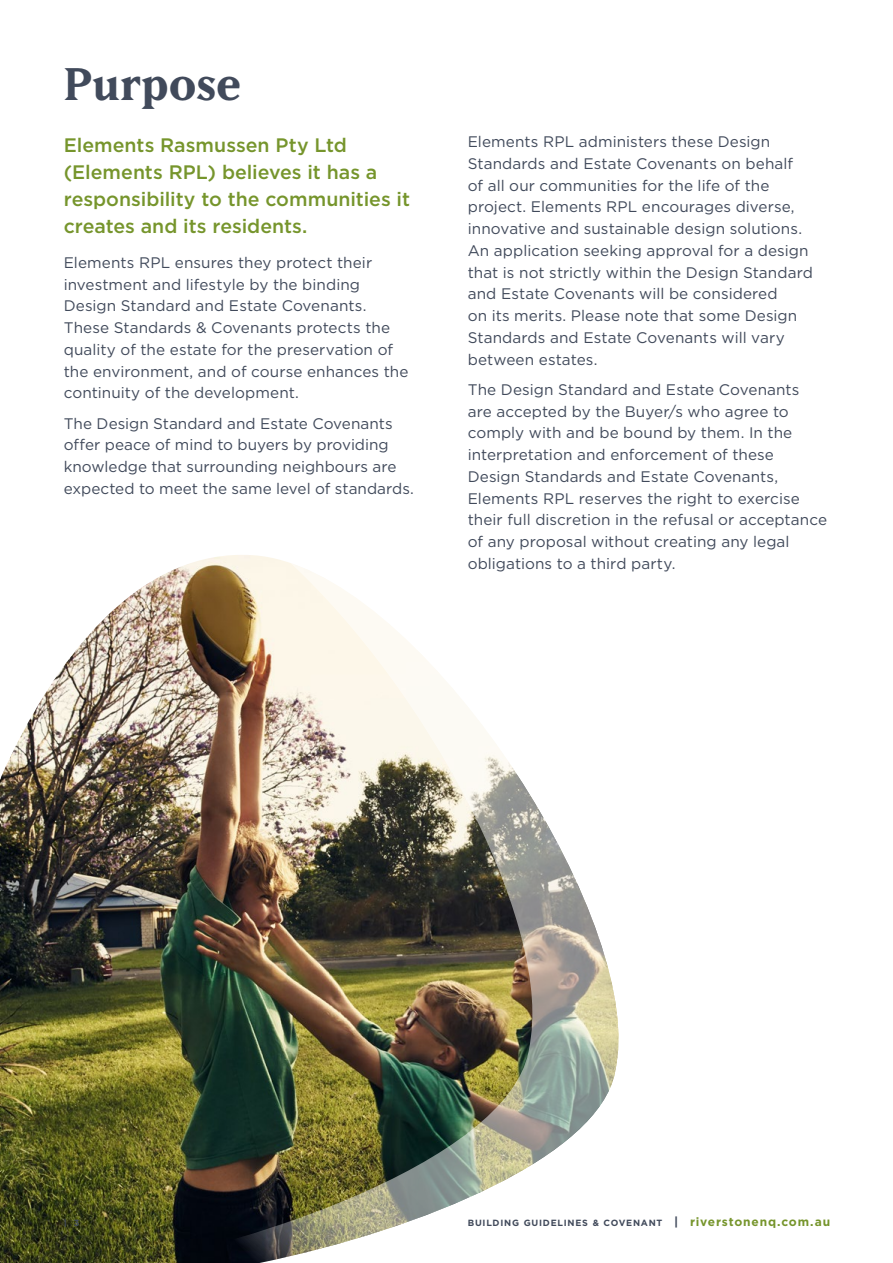
<style>
.page{position:relative;width:893px;height:1263px;background:#fff}
.page>*{position:absolute;margin:0;border:0;box-sizing:border-box;transform-origin:0 0}
.t1{font:45px "Matrix II Bold";letter-spacing:.01em;color:#414a5b}
.Intro{font:500 19.5px/27px "Gotham";color:#76952c}
.Body{font:15.3px/21.8px "Gotham";letter-spacing:.005em;color:#414a5b}
.t2{font:700 9px "Gotham";letter-spacing:.085em;color:#414a5b}
.s1{font-size:12px}
.s2{font-size:12px;color:#76952c}
</style>
<div class="page">
<img style="left:0;top:555px;width:289px;height:708px">
<img style="left:29px;top:563px;width:590px;height:700px">
<h1 class="t1" style="left:64px;top:56px;width:179px">Purpose</h1>
<p class="Intro" style="left:64px;top:131px;width:348px">Elements Rasmussen Pty Ltd (Elements RPL) believes it has a responsibility to the communities it creates and its residents.</p>
<p class="Body" style="left:64px;top:251px;width:346px">Elements RPL ensures they protect their investment and lifestyle by the binding Design Standard and Estate Covenants.<br>These Standards &amp; Covenants protects the quality of the estate for the preservation of the environment, and of course enhances the continuity of the development.</p>
<p class="Body" style="left:64px;top:412px;width:352px">The Design Standard and Estate Covenants offer peace of mind to buyers by providing knowledge that surrounding neighbours are expected to meet the same level of standards.</p>
<p class="Body" style="left:468px;top:130px;width:347px">Elements RPL administers these Design Standards and Estate Covenants on behalf<br>of all our communities for the life of the project. Elements RPL encourages diverse, innovative and sustainable design solutions.<br>An application seeking approval for a design that is not strictly within the Design Standard and Estate Covenants will be considered<br>on its merits. Please note that some Design Standards and Estate Covenants will vary between estates.</p>
<p class="Body" style="left:468px;top:378px;width:361px">The Design Standard and Estate Covenants are accepted by the Buyer/s who agree to comply with and be bound by them. In the interpretation and enforcement of these Design Standards and Estate Covenants, Elements RPL reserves the right to exercise their full discretion in the refusal or acceptance of any proposal without creating any legal obligations to a third party.</p>
<p class="t2" style="left:64px;top:1217px;width:17px">| 3</p>
<p class="t2" style="left:468px;top:1217px;width:364px">BUILDING GUIDELINES &amp; COVENANT <span class="s1">|</span> <span class="s2">riverstonenq.com.au</span></p>
</div>
